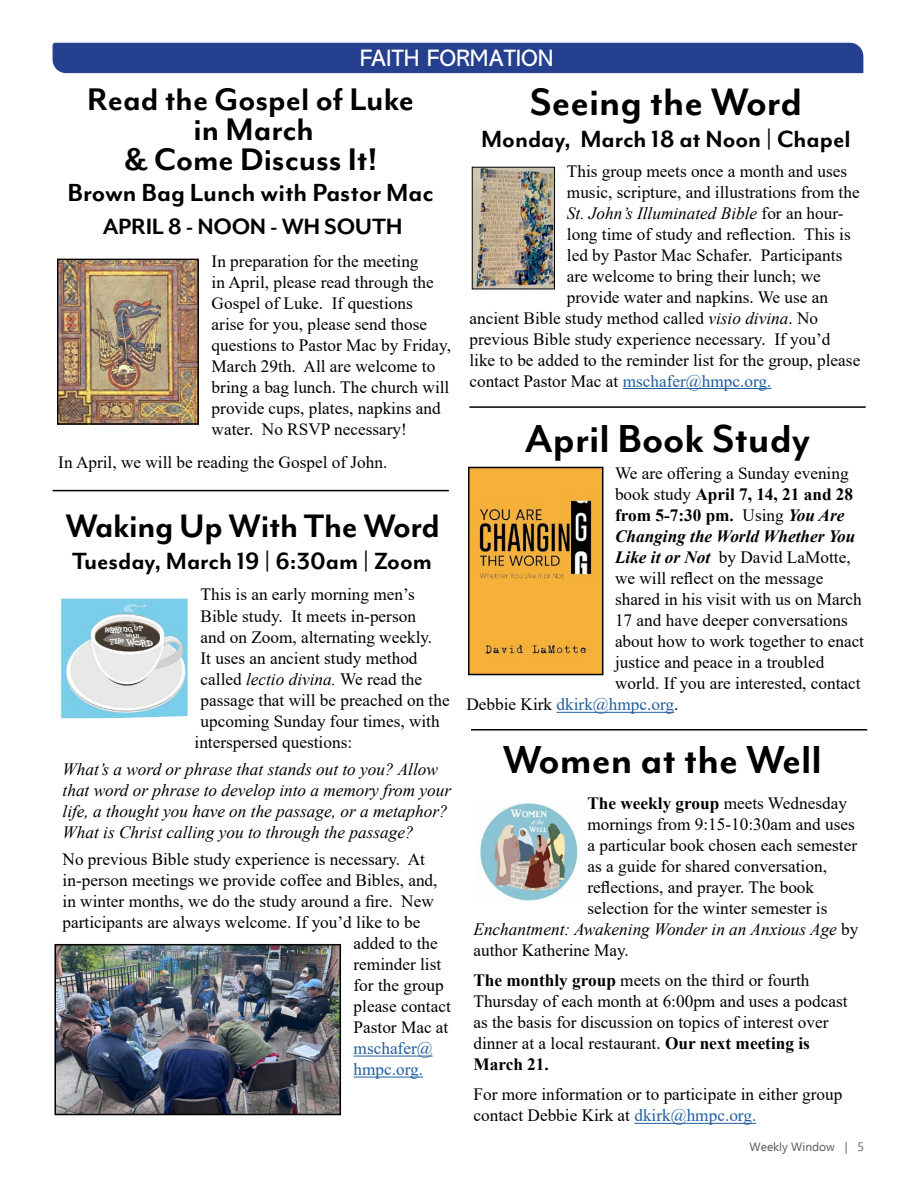
<style>
.page{position:relative;width:918px;height:1188px;background:#fff}
.page>*{position:absolute;margin:0;border:0;box-sizing:border-box;transform-origin:0 0}
.t1{font:700 45px "Mr Eaves Mod OT";color:#000}
.t2{font:700 44.1px "Mr Eaves Mod OT";color:#000}
.t3{font:700 37.5px "Mr Eaves Mod OT";letter-spacing:-.01em;color:#000}
.t4{font:700 36px/30px "Mr Eaves Mod OT";color:#000;text-align:center}
.t5{font:700 28.5px "Mr Eaves Mod OT";color:#000}
.t6{font:700 27px "Mr Eaves Mod OT";color:#000}
.t7{font:700 25.5px "Mr Eaves Mod OT";letter-spacing:-.01em;color:#000}
.t8{font:24px "Abadi MT Pro";color:#fff}
.t9{font:17.25px/21px "Times New Roman";color:#000}
.t10{font:italic 17.25px/21px "Times New Roman";color:#000}
.t11{font:700 17.25px "Times New Roman";color:#000}
.t12{font:17.25px/21px "Times New Roman";color:#215e9e}
.t13{font:italic 700 17.25px "Times New Roman";color:#000}
.t14{font:12px "Ebrima";color:#58595b}
.s1{font-style:normal}
.s2{font-style:italic}
.s3{color:#215e9e}
.s4{font-weight:400}
.s5{font-weight:700;font-style:italic}
.s6{color:#000}
.s7{font-weight:700}
</style>
<div class="page">
<hr style="left:354px;top:1056px;width:79px;height:1px;background:#215e9e">
<hr style="left:354px;top:1077px;width:69px;height:1px;background:#215e9e">
<img style="left:60px;top:596px;width:128px;height:123px">
<div style="left:53px;top:43px;width:810px;height:30px;background:#25408f"></div>
<img style="left:59px;top:261px;width:138px;height:162px">
<div style="left:57px;top:259px;width:142px;height:166px;border:1px solid #000"></div>
<hr style="left:53px;top:490px;width:396px;height:1px;background:#000">
<img style="left:480px;top:803px;width:98px;height:98px">
<hr style="left:634px;top:1123px;width:122px;height:1px;background:#215e9e">
<img style="left:57px;top:947px;width:281px;height:165px">
<div style="left:54px;top:944px;width:287px;height:171px;border:2px solid #000"></div>
<hr style="left:623px;top:388px;width:148px;height:1px;background:#215e9e">
<img style="left:474px;top:169px;width:79px;height:118px">
<div style="left:472px;top:167px;width:83px;height:122px;border:1px solid #000"></div>
<hr style="left:469px;top:406px;width:397px;height:2px;background:#000">
<hr style="left:557px;top:712px;width:117px;height:1px;background:#215e9e">
<hr style="left:471px;top:729px;width:396px;height:2px;background:#000">
<img style="left:471px;top:470px;width:129px;height:202px">
<div style="left:468px;top:467px;width:135px;height:208px;border:2px solid #000"></div>
<h3 class="t8" style="left:360px;top:45px;width:195px">FAITH FORMATION</h3>
<h3 class="t4" style="left:87px;top:84px;width:329px">Read the Gospel of Luke in March<br>&amp; Come Discuss It!</h3>
<h3 class="t5" style="left:68px;top:177px;width:368px">Brown Bag Lunch with Pastor Mac</h3>
<h3 class="t7" style="left:103px;top:213px;width:302px">APRIL 8 - NOON - WH SOUTH</h3>
<p class="t9" style="left:212px;top:250px;width:241px">In preparation for the meeting<br>in April, please read through the<br>Gospel of Luke. If questions<br>arise for you, please send those questions to Pastor Mac by Friday,<br>March 29th. All are welcome to bring a bag lunch. The church will provide cups, plates, napkins and water. No RSVP necessary!</p>
<p class="t9" style="left:58px;top:451px;width:331px">In April, we will be reading the Gospel of John.</p>
<h2 class="t2" style="left:530px;top:78px;width:274px">Seeing the Word</h2>
<h3 class="t6" style="left:481px;top:124px;width:371px">Monday, March 18 at Noon | Chapel</h3>
<p class="t9" style="left:567px;top:160px;width:282px">This group meets once a month and uses</p>
<p class="t9" style="left:567px;top:181px;width:294px">music, scripture, and illustrations from the</p>
<p class="t10" style="left:567px;top:202px;width:278px">St. John’s Illuminated Bible <span class="s1">for an hour-</span></p>
<p class="t9" style="left:567px;top:223px;width:285px">long time of study and reflection. This is</p>
<p class="t9" style="left:567px;top:244px;width:277px">led by Pastor Mac Schafer. Participants</p>
<p class="t9" style="left:567px;top:265px;width:255px">are welcome to bring their lunch; we</p>
<p class="t9" style="left:567px;top:286px;width:263px">provide water and napkins. We use an</p>
<p class="t9" style="left:469px;top:307px;width:350px">ancient Bible study method called <span class="s2">visio divina</span>. No</p>
<p class="t9" style="left:469px;top:328px;width:363px">previous Bible study experience necessary. If you’d</p>
<p class="t9" style="left:469px;top:349px;width:392px">like to be added to the reminder list for the group, please</p>
<p class="t9" style="left:469px;top:370px;width:304px">contact Pastor Mac at <span class="s3">mschafer@hmpc.org.</span></p>
<h1 class="t1" style="left:525px;top:414px;width:287px">April Book Study</h1>
<p class="t9" style="left:615px;top:463px;width:235px">We are offering a Sunday evening</p>
<p class="t11" style="left:615px;top:482px;width:240px"><span class="s4">book study</span> April 7, 14, 21 and 28</p>
<p class="t11" style="left:615px;top:503px;width:231px">from 5-7:30 pm. <span class="s4">Using</span> <span class="s2">You Are</span></p>
<p class="t13" style="left:615px;top:525px;width:242px">Changing the World Whether You</p>
<p class="t9" style="left:615px;top:547px;width:237px"><span class="s5">Like it or Not</span> by David LaMotte,</p>
<p class="t9" style="left:615px;top:568px;width:210px">we will reflect on the message</p>
<p class="t9" style="left:615px;top:589px;width:248px">shared in his visit with us on March</p>
<p class="t9" style="left:615px;top:610px;width:234px">17 and have deeper conversations</p>
<p class="t9" style="left:615px;top:631px;width:251px">about how to work together to enact</p>
<p class="t9" style="left:615px;top:652px;width:211px">justice and peace in a troubled</p>
<p class="t9" style="left:615px;top:673px;width:247px">world. If you are interested, contact</p>
<p class="t12" style="left:466px;top:694px;width:213px"><span class="s6">Debbie Kirk</span> dkirk@hmpc.org<span class="s6">.</span></p>
<h3 class="t3" style="left:65px;top:505px;width:376px">Waking Up With The Word</h3>
<h3 class="t6" style="left:72px;top:546px;width:361px">Tuesday, March 19 | 6:30am | Zoom</h3>
<p class="t9" style="left:201px;top:583px;width:216px">This is an early morning men’s</p>
<p class="t9" style="left:201px;top:605px;width:217px">Bible study. It meets in-person</p>
<p class="t9" style="left:201px;top:626px;width:233px">and on Zoom, alternating weekly.</p>
<p class="t9" style="left:201px;top:647px;width:219px">It uses an ancient study method</p>
<p class="t9" style="left:201px;top:668px;width:223px">called <span class="s2">lectio divina.</span> We read the</p>
<p class="t9" style="left:201px;top:689px;width:251px">passage that will be preached on the</p>
<p class="t9" style="left:201px;top:710px;width:241px">upcoming Sunday four times, with</p>
<p class="t9" style="left:195px;top:731px;width:159px">interspersed questions:</p>
<p class="t10" style="left:63px;top:758px;width:390px">What’s a word or phrase that stands out to you? Allow that word or phrase to develop into a memory from your life, a thought you have on the passage, or a metaphor?<br>What is Christ calling you to through the passage?</p>
<p class="t9" style="left:63px;top:848px;width:364px">No previous Bible study experience is necessary. At</p>
<p class="t9" style="left:63px;top:869px;width:376px">in-person meetings we provide coffee and Bibles, and,</p>
<p class="t9" style="left:63px;top:890px;width:373px">in winter months, we do the study around a fire. New</p>
<p class="t9" style="left:63px;top:911px;width:359px">participants are always welcome. If you’d like to be</p>
<p class="t9" style="left:354px;top:932px;width:86px">added to the</p>
<p class="t9" style="left:354px;top:953px;width:89px">reminder list</p>
<p class="t9" style="left:354px;top:974px;width:92px">for the group</p>
<p class="t9" style="left:354px;top:995px;width:99px">please contact</p>
<p class="t9" style="left:354px;top:1016px;width:96px">Pastor Mac at</p>
<p class="t12" style="left:354px;top:1037px;width:81px">mschafer@ hmpc.org.</p>
<h1 class="t1" style="left:503px;top:735px;width:321px">Women at the Well</h1>
<p class="t11" style="left:587px;top:791px;width:261px">The weekly group <span class="s4">meets Wednesday</span></p>
<p class="t9" style="left:587px;top:814px;width:269px">mornings from 9:15-10:30am and uses</p>
<p class="t9" style="left:587px;top:835px;width:271px">a particular book chosen each semester</p>
<p class="t9" style="left:587px;top:856px;width:241px">as a guide for shared conversation,</p>
<p class="t9" style="left:587px;top:877px;width:228px">reflections, and prayer. The book</p>
<p class="t9" style="left:587px;top:898px;width:242px">selection for the winter semester is</p>
<p class="t10" style="left:473px;top:919px;width:387px">Enchantment: Awakening Wonder in an Anxious Age <span class="s1">by</span></p>
<p class="t9" style="left:473px;top:940px;width:157px">author Katherine May.</p>
<p class="t9" style="left:473px;top:970px;width:376px"><span class="s7">The monthly group</span> meets on the third or fourth Thursday of each month at 6:00pm and uses a podcast as the basis for discussion on topics of interest over dinner at a local restaurant. <span class="s7">Our next meeting is March 21.</span></p>
<p class="t9" style="left:473px;top:1084px;width:370px">For more information or to participate in either group contact Debbie Kirk at <span class="s3">dkirk@hmpc.org.</span></p>
<p class="t14" style="left:750px;top:1138px;width:116px">Weekly Window | 5</p>
</div>
